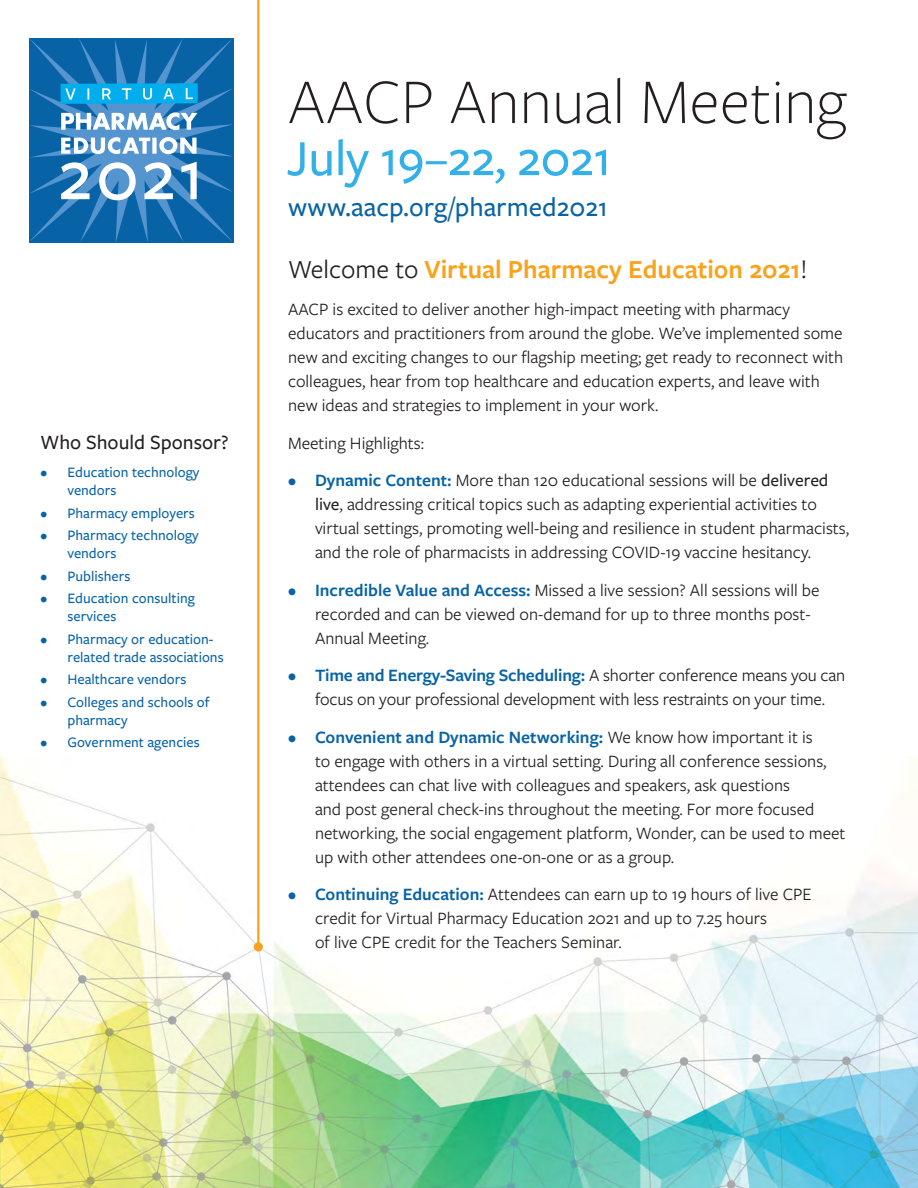
<style>
.page{position:relative;width:918px;height:1188px;background:#fff}
.page>*{position:absolute;margin:0;border:0;box-sizing:border-box;transform-origin:0 0}
.t1{font:300 66px "Freight Sans Pro";color:#231f20}
.t2{font:500 52.5px "Freight Sans Pro";letter-spacing:-.01em;color:#33b0e8}
.t3{font:500 27.75px "Freight Sans Pro";color:#0863a6}
.t4{font:600 27px "Freight Sans Pro";color:#f9a31b}
.t5{font:500 21px "Freight Sans Pro";color:#231f20}
.t6{font:18px/24px "Freight Sans Pro";color:#231f20}
.t7{font:500 15px/18px "Freight Sans Pro";color:#0863a6}
.s1{font-weight:400;color:#231f20}
.s2{font-weight:600;color:#0863a6}
.s3{font-weight:500}
</style>
<div class="page">
<img style="left:0;top:756px;width:918px;height:432px">
<svg style="left:29px;top:38px;width:204px;height:205px;background:#3484bd"></svg>
<hr style="left:257px;top:0;width:2px;height:947px;background:#f9a31b">
<div style="left:254px;top:942px;width:9px;height:9px;background:#f9a31b;border-radius:50%"></div>
<p class="t5" style="left:40px;top:428px;width:190px">Who Should Sponsor?</p>
<p class="t7" style="left:68px;top:463px;width:134px;text-indent:-27px">• Education technology vendors</p>
<p class="t7" style="left:40px;top:503px;width:156px">• Pharmacy employers</p>
<p class="t7" style="left:68px;top:526px;width:133px;text-indent:-27px">• Pharmacy technology vendors</p>
<p class="t7" style="left:40px;top:566px;width:92px">• Publishers</p>
<p class="t7" style="left:68px;top:589px;width:129px;text-indent:-27px">• Education consulting services</p>
<p class="t7" style="left:68px;top:629px;width:158px;text-indent:-27px">• Pharmacy or education&shy;related trade associations</p>
<p class="t7" style="left:40px;top:670px;width:148px">• Healthcare vendors</p>
<p class="t7" style="left:68px;top:692px;width:144px;text-indent:-27px">• Colleges and schools of pharmacy</p>
<p class="t7" style="left:40px;top:733px;width:161px">• Government agencies</p>
<p class="t1" style="left:288px;top:58px;width:561px">AACP Annual Meeting</p>
<p class="t2" style="left:287px;top:123px;width:326px">July 19–22, 2021</p>
<p class="t3" style="left:288px;top:188px;width:321px">www.aacp.org/pharmed2021</p>
<p class="t4" style="left:288px;top:251px;width:521px"><span class="s1">Welcome to</span> Virtual Pharmacy Education 2021<span class="s1">!</span></p>
<p class="t6" style="left:288px;top:297px;width:557px">AACP is excited to deliver another high-impact meeting with pharmacy educators and practitioners from around the globe. We’ve implemented some new and exciting changes to our flagship meeting; get ready to reconnect with colleagues, hear from top healthcare and education experts, and leave with new ideas and strategies to implement in your work.</p>
<p class="t6" style="left:288px;top:430px;width:138px">Meeting Highlights:</p>
<p class="t6" style="left:315px;top:468px;width:536px;text-indent:-27px"><span class="s2">• Dynamic Content:</span> More than 120 educational sessions will be <span class="s3">delivered live</span>, addressing critical topics such as adapting experiential activities to virtual settings, promoting well-being and resilience in student pharmacists, and the role of pharmacists in addressing COVID-19 vaccine hesitancy.</p>
<p class="t6" style="left:315px;top:577px;width:506px;text-indent:-27px"><span class="s2">• Incredible Value and Access:</span> Missed a live session? All sessions will be recorded and can be viewed on-demand for up to three months post-<br>Annual Meeting.</p>
<p class="t6" style="left:288px;top:663px;width:559px;text-align:center"><span class="s2">• Time and Energy-Saving Scheduling:</span> A shorter conference means you can focus on your professional development with less restraints on your time.</p>
<p class="t6" style="left:315px;top:724px;width:532px;text-indent:-27px"><span class="s2">• Convenient and Dynamic Networking:</span> We know how important it is<br>to engage with others in a virtual setting. During all conference sessions, attendees can chat live with colleagues and speakers, ask questions<br>and post general check-ins throughout the meeting. For more focused networking, the social engagement platform, Wonder, can be used to meet up with other attendees one-on-one or as a group.</p>
<p class="t6" style="left:315px;top:882px;width:498px;text-indent:-27px"><span class="s2">• Continuing Education:</span> Attendees can earn up to 19 hours of live CPE credit for Virtual Pharmacy Education 2021 and up to 7.25 hours<br>of live CPE credit for the Teachers Seminar.</p>
</div>
